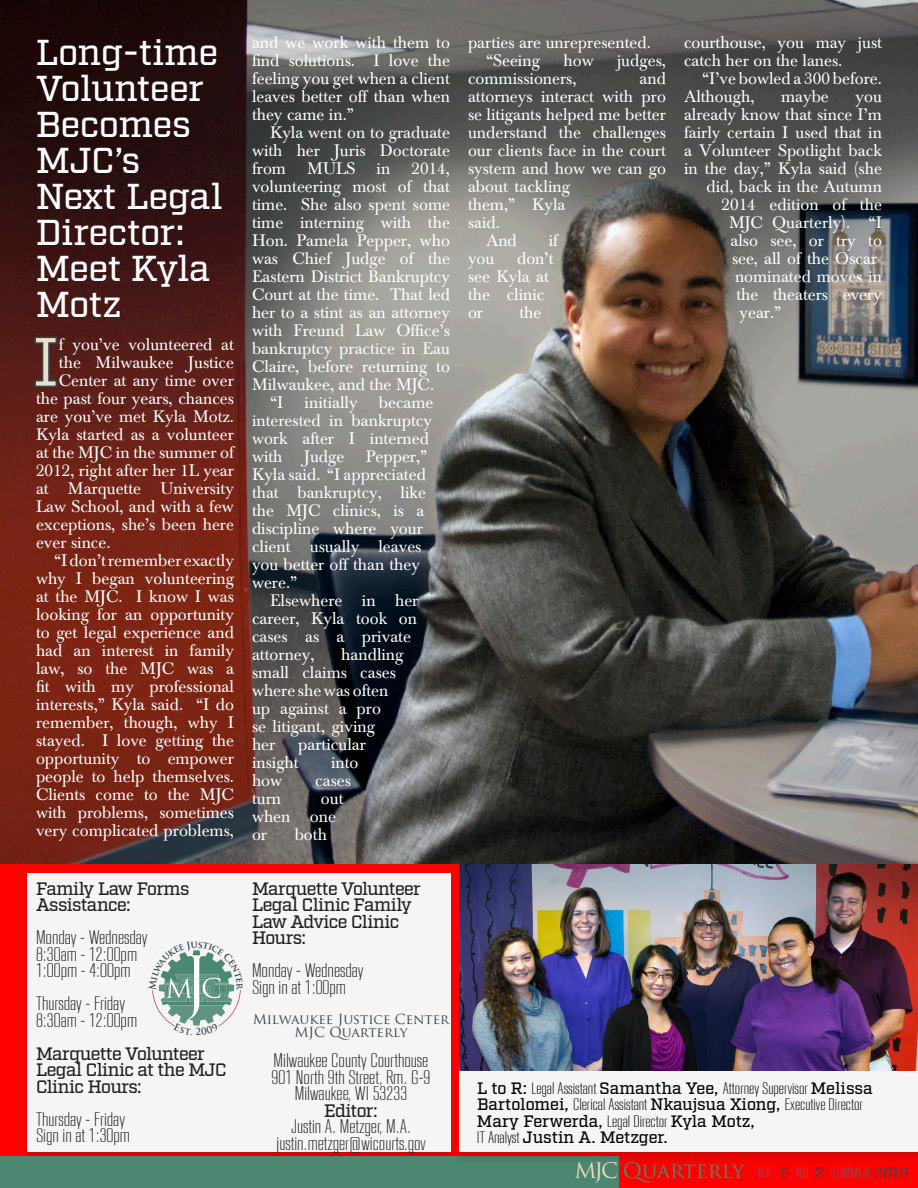
<style>
.page{position:relative;width:918px;height:1188px;background:#fff}
.page>*{position:absolute;margin:0;border:0;box-sizing:border-box;transform-origin:0 0}
.t1{font:67.95px "Factoria";color:#ebdfc9}
.t2{font:500 36px/36px "Factoria";letter-spacing:-.01em;color:#fff}
.t3{font:300 19.5px/16.5px "RB No 2";color:#231f20}
.t4{font:500 18px/16.5px "Factoria";letter-spacing:-.04em;color:#231f20}
.t5{font:16.5px/18px "Baskerville BE";color:#fff}
.t6{font:300 16.5px/16.5px "RB No 2";color:#000}
.t7{font:500 16.5px/16.5px "Factoria";letter-spacing:-.01em;color:#000}
.t8{font:300 15px "RB No 2";letter-spacing:.03em;color:#4f6983}
.t9{font:13.5px/13.5px "Trajan Pro";color:#36454f;text-align:center}
.s1{font-family:"Factoria";font-weight:500}
.s2{font-family:"RB No 2";font-weight:300}
.s3{font-family:"Trajan Pro";font-weight:400;font-size:21px;color:#ebdfc9}
.s4{font-family:"Trajan Pro";font-weight:400;font-size:21px;color:#4d8772}
.s5{font-family:"Factoria";font-weight:400;color:#36454f}
</style>
<div class="page">
<img style="left:0;top:0;width:918px;height:864px">
<svg style="left:33px;top:335px;width:26px;height:54px"></svg>
<div style="left:0;top:864px;width:918px;height:324px;background:#f00"></div>
<div style="left:21px;top:873px;width:435px;height:292px;background:#231f20;opacity:.2"></div>
<div style="left:27px;top:873px;width:423px;height:279px;background:#f5f5f5"></div>
<img style="left:459px;top:864px;width:459px;height:207px">
<div style="left:0;top:1156px;width:618px;height:32px;background:#4d8772"></div>
<div style="left:452px;top:1071px;width:466px;height:94px;background:#231f20;opacity:.2"></div>
<div style="left:459px;top:1071px;width:459px;height:81px;background:#f5f5f5"></div>
<svg style="left:152px;top:950px;width:89px;height:77px"></svg>
<h2 class="t2" style="left:36px;top:37px;width:189px">Long-time<br>Volunteer<br>Becomes<br>MJC’s<br>Next Legal<br>Director:<br>Meet Kyla<br>Motz</h2>
<h1 class="t1" style="left:33px;top:322px;width:28px">I</h1>
<p class="t5" style="left:59px;top:337px;width:177px">f you’ve volunteered at</p>
<p class="t5" style="left:59px;top:355px;width:177px">the Milwaukee Justice</p>
<p class="t5" style="left:59px;top:373px;width:177px">Center at any time over</p>
<p class="t5" style="left:36px;top:391px;width:199px">the past four years, chances</p>
<p class="t5" style="left:36px;top:409px;width:200px">are you’ve met Kyla Motz.</p>
<p class="t5" style="left:36px;top:427px;width:199px">Kyla started as a volunteer</p>
<p class="t5" style="left:36px;top:445px;width:200px">at the MJC in the summer of</p>
<p class="t5" style="left:36px;top:463px;width:200px">2012, right after her 1L year</p>
<p class="t5" style="left:36px;top:481px;width:199px">at Marquette University</p>
<p class="t5" style="left:36px;top:499px;width:200px">Law School, and with a few</p>
<p class="t5" style="left:36px;top:517px;width:199px">exceptions, she’s been here</p>
<p class="t5" style="left:36px;top:535px;width:76px">ever since.</p>
<p class="t5" style="left:54px;top:553px;width:181px">“I don’t remember exactly</p>
<p class="t5" style="left:36px;top:571px;width:200px">why I began volunteering</p>
<p class="t5" style="left:36px;top:589px;width:200px">at the MJC. I know I was</p>
<p class="t5" style="left:36px;top:607px;width:200px">looking for an opportunity</p>
<p class="t5" style="left:36px;top:625px;width:199px">to get legal experience and</p>
<p class="t5" style="left:36px;top:643px;width:199px">had an interest in family</p>
<p class="t5" style="left:36px;top:661px;width:199px">law, so the MJC was a</p>
<p class="t5" style="left:36px;top:677px;width:199px">fit with my professional</p>
<p class="t5" style="left:36px;top:697px;width:200px">interests,” Kyla said. “I do</p>
<p class="t5" style="left:36px;top:715px;width:200px">remember, though, why I</p>
<p class="t5" style="left:36px;top:733px;width:199px">stayed. I love getting the</p>
<p class="t5" style="left:36px;top:751px;width:200px">opportunity to empower</p>
<p class="t5" style="left:36px;top:769px;width:200px">people to help themselves.</p>
<p class="t5" style="left:36px;top:787px;width:199px">Clients come to the MJC</p>
<p class="t5" style="left:36px;top:805px;width:199px">with problems, sometimes</p>
<p class="t5" style="left:36px;top:823px;width:199px">very complicated problems,</p>
<p class="t4" style="left:36px;top:881px;width:155px">Family Law Forms<br>Assistance:</p>
<p class="t3" style="left:36px;top:931px;width:113px">Monday - Wednesday<br>8:30am - 12:00pm<br>1:00pm - 4:00pm</p>
<p class="t3" style="left:36px;top:997px;width:103px">Thursday - Friday<br>8:30am - 12:00pm</p>
<p class="t4" style="left:36px;top:1046px;width:192px">Marquette Volunteer<br>Legal Clinic at the MJC<br>Clinic Hours:</p>
<p class="t3" style="left:36px;top:1112px;width:96px">Thursday - Friday<br>Sign in at 1:30pm</p>
<p class="t5" style="left:252px;top:35px;width:199px;text-align:justify">and we work with them to find solutions. I love the feeling you get when a client leaves better off than when they came in.”</p>
<p class="t5" style="left:252px;top:125px;width:199px;text-align:justify;text-indent:18px">Kyla went on to graduate with her Juris Doctorate from</p>
<p class="t5" style="left:307px;top:161px;width:50px">MULS</p>
<p class="t5" style="left:377px;top:161px;width:15px">in</p>
<p class="t5" style="left:411px;top:161px;width:40px">2014,</p>
<p class="t5" style="left:252px;top:179px;width:199px">volunteering most of that</p>
<p class="t5" style="left:252px;top:197px;width:200px">time. She also spent some</p>
<p class="t5" style="left:252px;top:215px;width:199px">time interning with the</p>
<p class="t5" style="left:252px;top:233px;width:199px">Hon. Pamela Pepper, who</p>
<p class="t5" style="left:252px;top:251px;width:200px">was Chief Judge of the</p>
<p class="t5" style="left:252px;top:269px;width:199px">Eastern District Bankruptcy</p>
<p class="t5" style="left:252px;top:287px;width:200px">Court at the time. That led</p>
<p class="t5" style="left:252px;top:305px;width:199px">her to a stint as an attorney</p>
<p class="t5" style="left:252px;top:322px;width:199px">with Freund Law Office’s</p>
<p class="t5" style="left:252px;top:341px;width:199px">bankruptcy practice in Eau</p>
<p class="t5" style="left:252px;top:359px;width:200px">Claire, before returning to</p>
<p class="t5" style="left:252px;top:377px;width:184px">Milwaukee, and the MJC.</p>
<p class="t5" style="left:270px;top:395px;width:15px">“I</p>
<p class="t5" style="left:305px;top:395px;width:54px">initially</p>
<p class="t5" style="left:252px;top:395px;width:183px;text-indent:127px">became interested in bankruptcy work after I interned with</p>
<p class="t5" style="left:304px;top:449px;width:42px">Judge</p>
<p class="t5" style="left:252px;top:449px;width:177px;text-indent:114px">Pepper,”<br>Kyla said. “I appreciated that bankruptcy, like the MJC clinics, is a discipline where your client usually leaves you better off than they were.”</p>
<p class="t5" style="left:252px;top:593px;width:168px;text-indent:18px">Elsewhere in her career, Kyla took on cases as a private attorney,</p>
<p class="t5" style="left:252px;top:647px;width:153px;text-indent:89px">handling small claims cases where she was often up against a pro<br>se litigant, giving<br>her</p>
<p class="t5" style="left:252px;top:737px;width:115px;text-indent:46px">particular insight</p>
<p class="t5" style="left:331px;top:755px;width:29px">into</p>
<p class="t5" style="left:252px;top:773px;width:32px">how</p>
<p class="t5" style="left:315px;top:773px;width:37px">cases</p>
<p class="t5" style="left:252px;top:791px;width:31px">turn</p>
<p class="t5" style="left:252px;top:791px;width:93px;text-indent:69px">out when one or</p>
<p class="t5" style="left:295px;top:827px;width:34px">both</p>
<p class="t4" style="left:252px;top:881px;width:170px">Marquette Volunteer<br>Legal Clinic Family<br>Law Advice Clinic<br>Hours:</p>
<p class="t3" style="left:252px;top:964px;width:113px">Monday - Wednesday<br>Sign in at 1:00pm</p>
<p class="t9" style="left:253px;top:1014px;width:198px">Milwaukee Justice Center<br>MJC Quarterly</p>
<p class="t3" style="left:272px;top:1054px;width:160px;text-align:center">Milwaukee County Courthouse<br>901 North 9th Street, Rm. G-9<br>Milwaukee, WI 53233</p>
<p class="t4" style="left:324px;top:1103px;width:55px">Editor:</p>
<p class="t3" style="left:276px;top:1120px;width:151px;text-align:center">Justin A. Metzger, M.A. justin.metzger@wicourts.gov</p>
<p class="t5" style="left:486px;top:35px;width:166px;text-indent:-18px">parties are unrepresented. “Seeing</p>
<p class="t5" style="left:563px;top:53px;width:32px">how</p>
<p class="t5" style="left:617px;top:53px;width:50px">judges,</p>
<p class="t5" style="left:468px;top:71px;width:110px">commissioners,</p>
<p class="t5" style="left:640px;top:71px;width:28px">and</p>
<p class="t5" style="left:468px;top:89px;width:199px">attorneys interact with pro</p>
<p class="t5" style="left:468px;top:107px;width:199px">se litigants helped me better</p>
<p class="t5" style="left:468px;top:125px;width:200px">understand the challenges</p>
<p class="t5" style="left:468px;top:143px;width:199px">our clients face in the court</p>
<p class="t5" style="left:468px;top:161px;width:200px">system and how we can go</p>
<p class="t5" style="left:468px;top:179px;width:104px">about tackling</p>
<p class="t5" style="left:468px;top:197px;width:99px">them,” Kyla</p>
<p class="t5" style="left:468px;top:215px;width:33px">said.</p>
<p class="t5" style="left:486px;top:233px;width:32px">And</p>
<p class="t5" style="left:549px;top:233px;width:11px">if</p>
<p class="t5" style="left:468px;top:251px;width:28px">you</p>
<p class="t5" style="left:468px;top:251px;width:87px;text-indent:49px">don’t see Kyla at the clinic or</p>
<p class="t5" style="left:520px;top:305px;width:23px">the</p>
<p class="t5" style="left:684px;top:35px;width:200px">courthouse, you may just catch her on the lanes.</p>
<p class="t5" style="left:684px;top:71px;width:199px;text-indent:18px">“I’ve bowled a 300 before.<br>Although,</p>
<p class="t5" style="left:781px;top:89px;width:49px">maybe</p>
<p class="t5" style="left:856px;top:89px;width:28px">you</p>
<p class="t5" style="left:684px;top:107px;width:200px">already know that since I’m</p>
<p class="t5" style="left:684px;top:125px;width:200px">fairly certain I used that in</p>
<p class="t5" style="left:684px;top:143px;width:199px">a Volunteer Spotlight back</p>
<p class="t5" style="left:684px;top:161px;width:200px">in the day,” Kyla said (she</p>
<p class="t5" style="left:706px;top:179px;width:177px">did, back in the Autumn</p>
<p class="t5" style="left:722px;top:197px;width:162px">2014 edition of the</p>
<p class="t5" style="left:729px;top:215px;width:154px">MJC Quarterly). “I</p>
<p class="t5" style="left:730px;top:233px;width:153px">also see, or try to</p>
<p class="t5" style="left:732px;top:250px;width:152px">see, all of the Oscar-</p>
<p class="t5" style="left:735px;top:269px;width:148px">nominated moves in</p>
<p class="t5" style="left:736px;top:287px;width:147px">the theaters every</p>
<p class="t5" style="left:740px;top:305px;width:43px">year.”</p>
<p class="t6" style="left:477px;top:1081px;width:397px"><span class="s1">L to R:</span> Legal Assistant <span class="s1">Samantha Yee,</span> Attorney Supervisor <span class="s1">Melissa<br>Bartolomei,</span> Clerical Assistant <span class="s1">Nkaujsua Xiong,</span> Executive Director</p>
<p class="t7" style="left:477px;top:1113px;width:279px">Mary Ferwerda, <span class="s2">Legal Director</span> Kyla Motz,<br><span class="s2">IT Analyst</span> Justin A. Metzger.</p>
<p class="t8" style="left:575px;top:1167px;width:336px"><span class="s3">MJC</span> <span class="s4">Quarterly</span> VOL. <span class="s5">5</span>, NO. <span class="s5">2</span>, SUMMER <span class="s5">2016</span></p>
</div>
